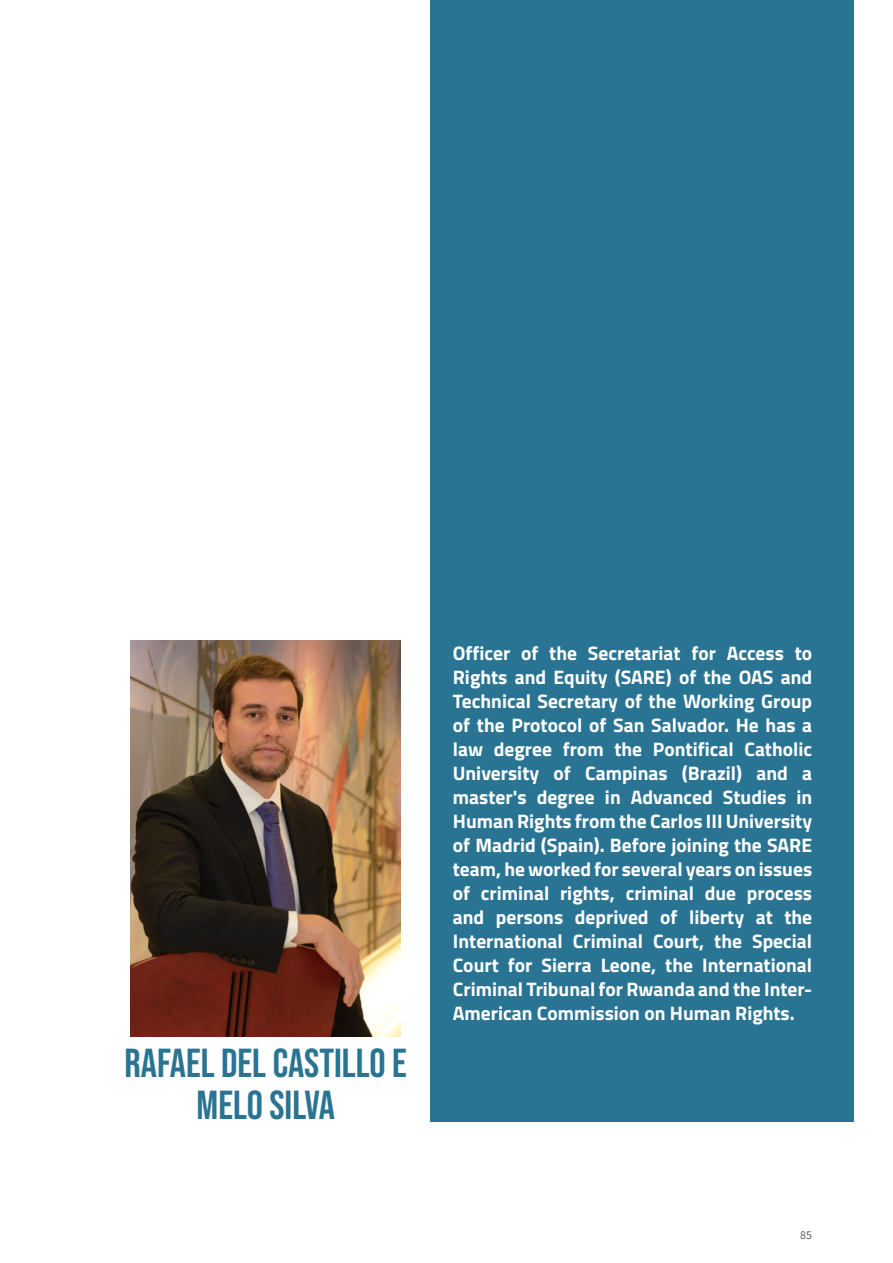
<style>
.page{position:relative;width:893px;height:1263px;background:#fff}
.page>*{position:absolute;margin:0;border:0;box-sizing:border-box;transform-origin:0 0}
._27_Contents_black_B{font:40.5px/42px "Bebas Neue";color:#2a7493;text-align:center}
.Contribuyentes{font:700 19.5px/24px "Titillium Web";color:#fff;text-align:justify}
.t1{font:12px "Source Sans Pro";color:#5a605e}
</style>
<div class="page">
<div style="left:431px;top:0;width:423px;height:1121px;background:#2a7493"></div>
<img style="left:130px;top:641px;width:270px;height:395px">
<p class="_27_Contents_black_B" style="left:125px;top:1041px;width:284px">RAFAEL DEL CASTILLO E<br>MELO SILVA</p>
<p class="Contribuyentes" style="left:453px;top:640px;width:361px">Officer of the Secretariat for Access to Rights and Equity (SARE) of the OAS and Technical Secretary of the Working Group of the Protocol of San Salvador. He has a law degree from the Pontifical Catholic University of Campinas (Brazil) and a master's degree in Advanced Studies in Human Rights from the Carlos III University of Madrid (Spain). Before joining the SARE team, he worked for several years on issues of criminal rights, criminal due process and persons deprived of liberty at the International Criminal Court, the Special Court for Sierra Leone, the International Criminal Tribunal for Rwanda and the Inter-American Commission on Human Rights.</p>
<p class="t1" style="left:800px;top:1227px;width:13px">85</p>
</div>
